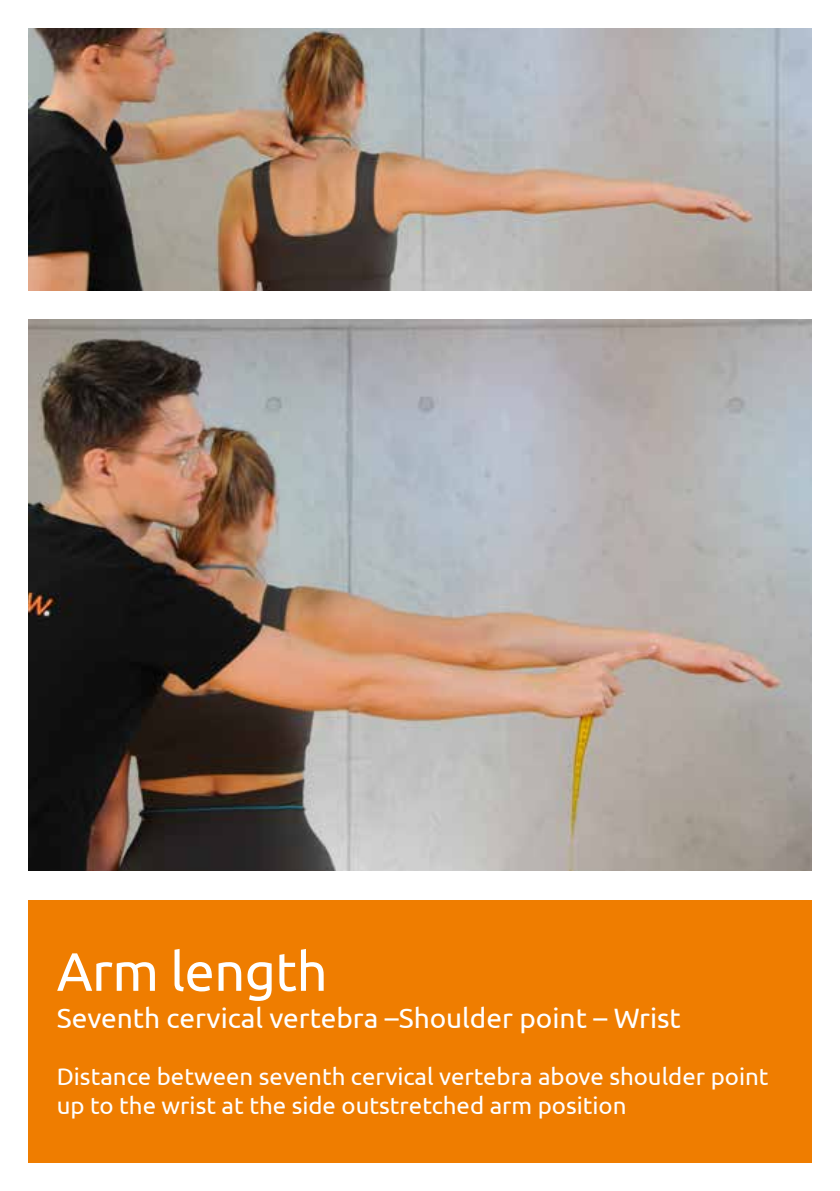
<style>
.page{position:relative;width:840px;height:1191px;background:#fff}
.page>*{position:absolute;margin:0;border:0;box-sizing:border-box;transform-origin:0 0}
.t1{font:54px "Ubuntu";letter-spacing:-.01em;color:#fff}
.t2{font:28px "Ubuntu";color:#fff}
.t3{font:24px/28.8px "Ubuntu";color:#fff}
</style>
<div class="page">
<div style="left:28px;top:900px;width:783px;height:262px;background:#ef7d00"></div>
<img style="left:28px;top:28px;width:783px;height:263px">
<img style="left:28px;top:319px;width:783px;height:551px">
<h1 class="t1" style="left:57px;top:939px;width:272px">Arm length</h1>
<p class="t2" style="left:57px;top:1000px;width:625px">Seventh cervical vertebra –Shoulder point – Wrist</p>
<p class="t3" style="left:57px;top:1061px;width:713px">Distance between seventh cervical vertebra above shoulder point up to the wrist at the side outstretched arm position</p>
</div>
